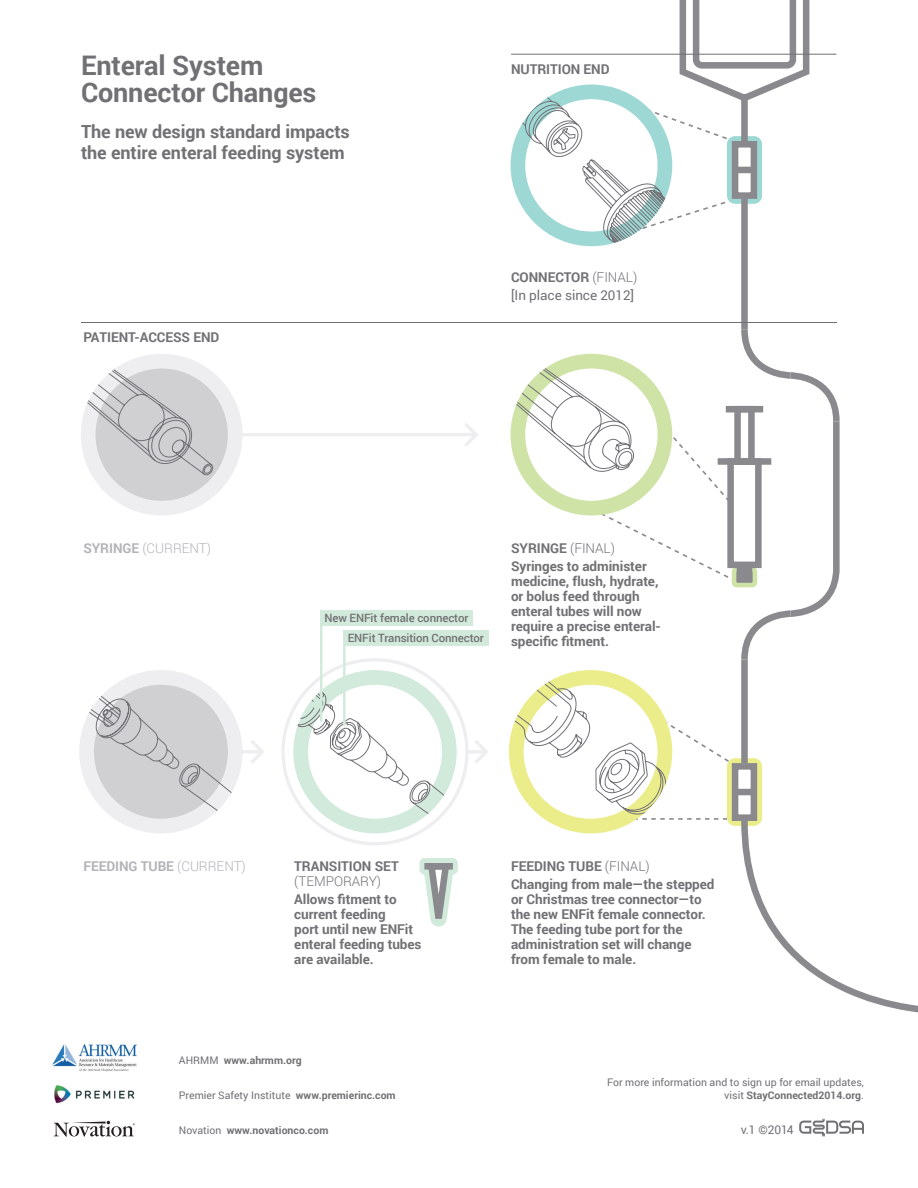
<style>
.page{position:relative;width:918px;height:1188px;background:#fff}
.page>*{position:absolute;margin:0;border:0;box-sizing:border-box;transform-origin:0 0}
.Body_Copy{font:700 27px/27px "Roboto";letter-spacing:-.005em;color:#717074}
.Body_Copy-2{font:700 18px/21px "Roboto";letter-spacing:-.005em;color:#717074}
.Body_Copy-3{font:700 13.5px/15px "Roboto";letter-spacing:-.005em;color:#717074}
.Body_Copy-4{font:700 13.5px "Roboto";letter-spacing:-.005em;color:#b4b3b7}
.Body_Copy-5{font:13.5px "Roboto";letter-spacing:-.005em;color:#717074}
.Body_Copy-6{font:300 13.5px "Roboto";letter-spacing:-.005em;color:#b4b3b7}
.Body_Copy-7{font:12px "Roboto";color:#717074}
.t1{font:500 11.4px "Roboto";letter-spacing:-.01em;color:#717074}
.t2{font:10.5px/12.6px "Roboto";color:#717074;text-align:right}
.t3{font:700 10.5px "Roboto";color:#717074}
.s1{font-weight:300}
.s2{font-weight:700}
.s3{font-weight:400}
</style>
<div class="page">
<hr style="left:232px;top:433px;width:243px;height:3px;background:#eeeef0">
<hr style="left:467px;top:750px;width:18px;height:3px;background:#eeeef0">
<svg style="left:88px;top:361px;width:147px;height:147px;background:#d8d8da"></svg>
<div style="left:81px;top:354px;width:162px;height:162px;border:15px solid #eeeef0;border-radius:50%"></div>
<svg style="left:419px;top:858px;width:39px;height:69px"></svg>
<div style="left:424px;top:863px;width:29px;height:7px;background:#8a8a8e"></div>
<div style="left:741px;top:199px;width:7px;height:131px;background:#8a8a8e"></div>
<svg style="left:465px;top:423px;width:13px;height:23px"></svg>
<svg style="left:475px;top:740px;width:13px;height:23px"></svg>
<hr style="left:511px;top:54px;width:325px;height:1px;background:#717074">
<hr style="left:81px;top:322px;width:756px;height:1px;background:#717074">
<svg style="left:518px;top:0;width:295px;height:247px"></svg>
<svg style="left:79px;top:670px;width:185px;height:163px"></svg>
<svg style="left:293px;top:670px;width:164px;height:163px"></svg>
<svg style="left:81px;top:354px;width:133px;height:122px;background:#d4d4d7"></svg>
<svg style="left:509px;top:323px;width:409px;height:690px"></svg>
<div style="left:320px;top:610px;width:153px;height:16px;background:#d2eadb"></div>
<div style="left:343px;top:630px;width:146px;height:16px;background:#d2eadb"></div>
<hr style="left:320px;top:612px;width:2px;height:109px;background:#d2eadb">
<hr style="left:343px;top:632px;width:3px;height:93px;background:#d2eadb">
<svg style="left:799px;top:1118px;width:65px;height:19px"></svg>
<div style="left:741px;top:95px;width:7px;height:49px;background:#8a8a8e"></div>
<svg style="left:54px;top:1121px;width:81px;height:16px"></svg>
<img style="left:54px;top:1085px;width:81px;height:19px">
<img style="left:52px;top:1044px;width:85px;height:28px">
<p class="Body_Copy" style="left:81px;top:51px;width:237px">Enteral System<br>Connector Changes</p>
<p class="Body_Copy-2" style="left:81px;top:120px;width:270px">The new design standard impacts the entire enteral feeding system</p>
<p class="Body_Copy-3" style="left:83px;top:330px;width:138px">PATIENT-ACCESS END</p>
<p class="Body_Copy-3" style="left:511px;top:61px;width:100px">NUTRITION END</p>
<p class="Body_Copy-3" style="left:511px;top:269px;width:128px">CONNECTOR <span class="s1">(FINAL)</span></p>
<p class="Body_Copy-5" style="left:511px;top:286px;width:125px">[In place since 2012]</p>
<p class="Body_Copy-6" style="left:83px;top:538px;width:129px"><span class="s2">SYRINGE</span> (CURRENT)</p>
<p class="t1" style="left:324px;top:610px;width:145px">New ENFit female connector</p>
<p class="t1" style="left:348px;top:630px;width:138px">ENFit Transition Connector</p>
<p class="Body_Copy-3" style="left:511px;top:540px;width:105px">SYRINGE <span class="s1">(FINAL)</span></p>
<p class="Body_Copy-3" style="left:511px;top:558px;width:151px">Syringes to administer medicine, flush, hydrate, or bolus feed through enteral tubes will now require a precise enteral&shy;specific fitment.</p>
<p class="Body_Copy-4" style="left:83px;top:856px;width:164px">FEEDING TUBE <span class="s1">(CURRENT)</span></p>
<p class="Body_Copy-3" style="left:294px;top:858px;width:106px">TRANSITION SET <span class="s1">(TEMPORARY)</span></p>
<p class="Body_Copy-3" style="left:294px;top:891px;width:129px">Allows fitment to current feeding<br>port until new ENFit enteral feeding tubes are available.</p>
<p class="t3" style="left:179px;top:1052px;width:124px"><span class="s3">AHRMM</span> www.ahrmm.org</p>
<p class="t2" style="left:179px;top:1088px;width:218px">Premier Safety Institute <span class="s2">www.premierinc.com</span></p>
<p class="t3" style="left:179px;top:1123px;width:151px"><span class="s3">Novation</span> www.novationco.com</p>
<p class="Body_Copy-3" style="left:511px;top:858px;width:140px">FEEDING TUBE <span class="s1">(FINAL)</span></p>
<p class="Body_Copy-3" style="left:511px;top:876px;width:205px">Changing from male—the stepped or Christmas tree connector—to the new ENFit female connector.<br>The feeding tube port for the administration set will change from female to male.</p>
<p class="t2" style="left:607px;top:1076px;width:258px">For more information and to sign up for email updates, visit <span class="s2">StayConnected2014.org</span>.</p>
<p class="Body_Copy-7" style="left:741px;top:1121px;width:54px">v.1 ©2014</p>
</div>
